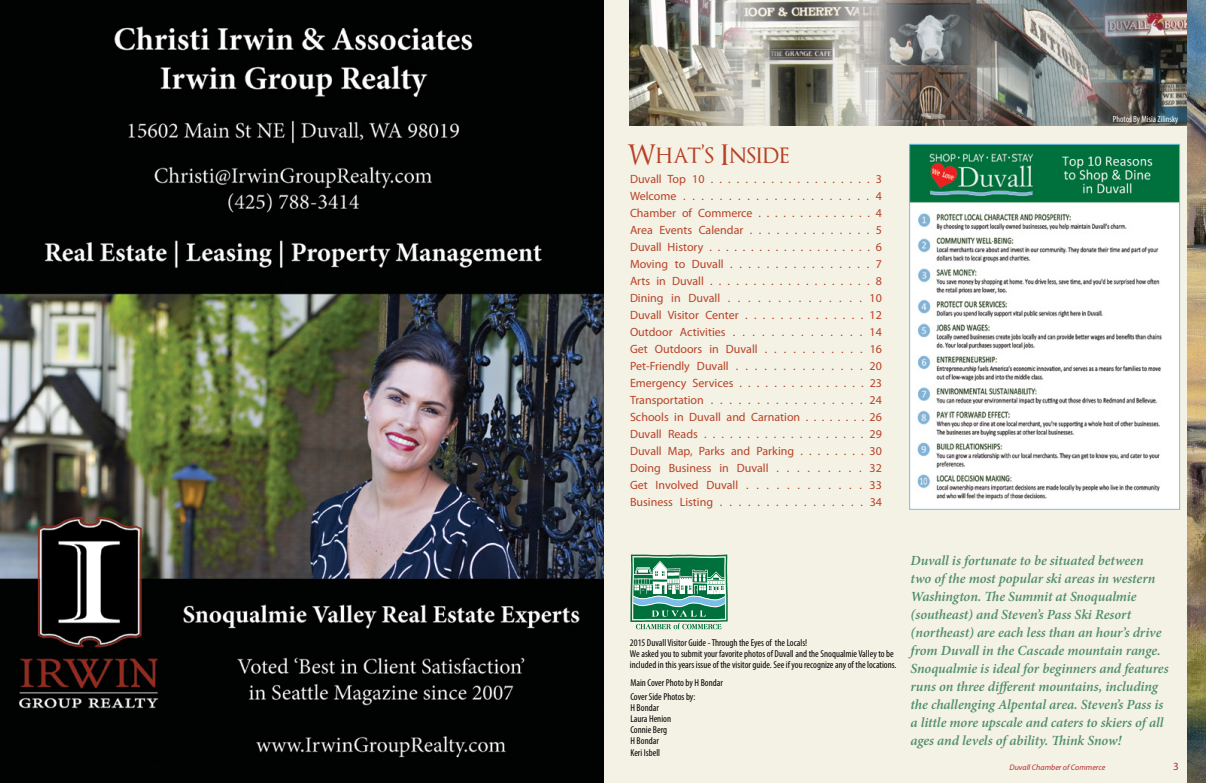
<style>
.page{position:relative;width:1206px;height:783px;background:#fff}
.page>*{position:absolute;margin:0;border:0;box-sizing:border-box;transform-origin:0 0}
.t1{font:28px "Optimus Princeps";color:#b84126}
.t2{font:italic 600 14px/18px "Minion Pro";letter-spacing:-.005em;color:#508e6a}
.t3{font:12px/17px "Myriad Pro";color:#b84126;text-align:justify}
.t4{font:11px "Myriad Pro";color:#b42d2f}
.t5{font:condensed 10px/11px "Myriad Pro";color:#000}
.t6{font:condensed 9px "Myriad Pro";color:#fff}
.t7{font:italic 8px "Myriad Pro";color:#b42d2f}
</style>
<div class="page">
<div style="left:603px;top:0;width:603px;height:783px;background:#f4f2e5"></div>
<svg style="left:630px;top:554px;width:98px;height:75px;background:#63a68a"></svg>
<img style="left:0;top:0;width:604px;height:783px">
<img style="left:629px;top:0;width:559px;height:126px">
<img style="left:1188px;top:0;width:18px;height:783px">
<img style="left:912px;top:146px;width:266px;height:361px">
<div style="left:910px;top:144px;width:270px;height:365px;border:1px solid #79bde8"></div>
<h1 class="t1" style="left:627px;top:141px;width:164px">What’s Inside</h1>
<p class="t3" style="left:630px;top:170px;width:254px">Duvall Top 10 . . . . . . . . . . . . . . . . . . . 3<br>Welcome . . . . . . . . . . . . . . . . . . . . . 4<br>Chamber of Commerce . . . . . . . . . . . . . . 4<br>Area Events Calendar . . . . . . . . . . . . . . 5<br>Duvall History . . . . . . . . . . . . . . . . . . . . 6<br>Moving to Duvall . . . . . . . . . . . . . . . . 7<br>Arts in Duvall . . . . . . . . . . . . . . . . . . . 8<br>Dining in Duvall . . . . . . . . . . . . . . 10<br>Duvall Visitor Center . . . . . . . . . . . . . . 12<br>Outdoor Activities . . . . . . . . . . . . . . 14<br>Get Outdoors in Duvall . . . . . . . . . . . 16<br>Pet-Friendly Duvall . . . . . . . . . . . . . . 20<br>Emergency Services . . . . . . . . . . . . . . . 23<br>Transportation . . . . . . . . . . . . . . . . . 24<br>Schools in Duvall and Carnation . . . . . . . . 26<br>Duvall Reads . . . . . . . . . . . . . . . . . . . 29<br>Duvall Map, Parks and Parking . . . . . . . . 30<br>Doing Business in Duvall . . . . . . . . . 32<br>Get Involved Duvall . . . . . . . . . . . . 33<br>Business Listing . . . . . . . . . . . . . . . . 34</p>
<p class="t6" style="left:1113px;top:113px;width:67px">Photos By Misia Zilinsky</p>
<p class="t5" style="left:630px;top:637px;width:268px">2015 Duvall Visitor Guide - Through the Eyes of the Locals!<br>We asked you to submit your favorite photos of Duvall and the Snoqualmie Valley to be included in this years issue of the visitor guide. See if you recognize any of the locations.</p>
<p class="t5" style="left:630px;top:675px;width:94px;line-height:14px">Main Cover Photo by H Bondar<br>Cover Side Photos by:</p>
<p class="t5" style="left:630px;top:702px;width:42px">H Bondar<br>Laura Henion<br>Connie Berg<br>H Bondar</p>
<p class="t5" style="left:630px;top:747px;width:31px">Keri Isbell</p>
<p class="t2" style="left:910px;top:551px;width:260px">Duvall is fortunate to be situated between<br>two of the most popular ski areas in western Washington. The Summit at Snoqualmie (southeast) and Steven’s Pass Ski Resort (northeast) are each less than an hour’s drive from Duvall in the Cascade mountain range.<br>Snoqualmie is ideal for beginners and features runs on three different mountains, including the challenging Alpental area. Steven’s Pass is a little more upscale and caters to skiers of all ages and levels of ability. Think Snow!</p>
<p class="t7" style="left:1010px;top:763px;width:97px">Duvall Chamber of Commerce</p>
<p class="t4" style="left:1173px;top:760px;width:7px">3</p>
</div>
